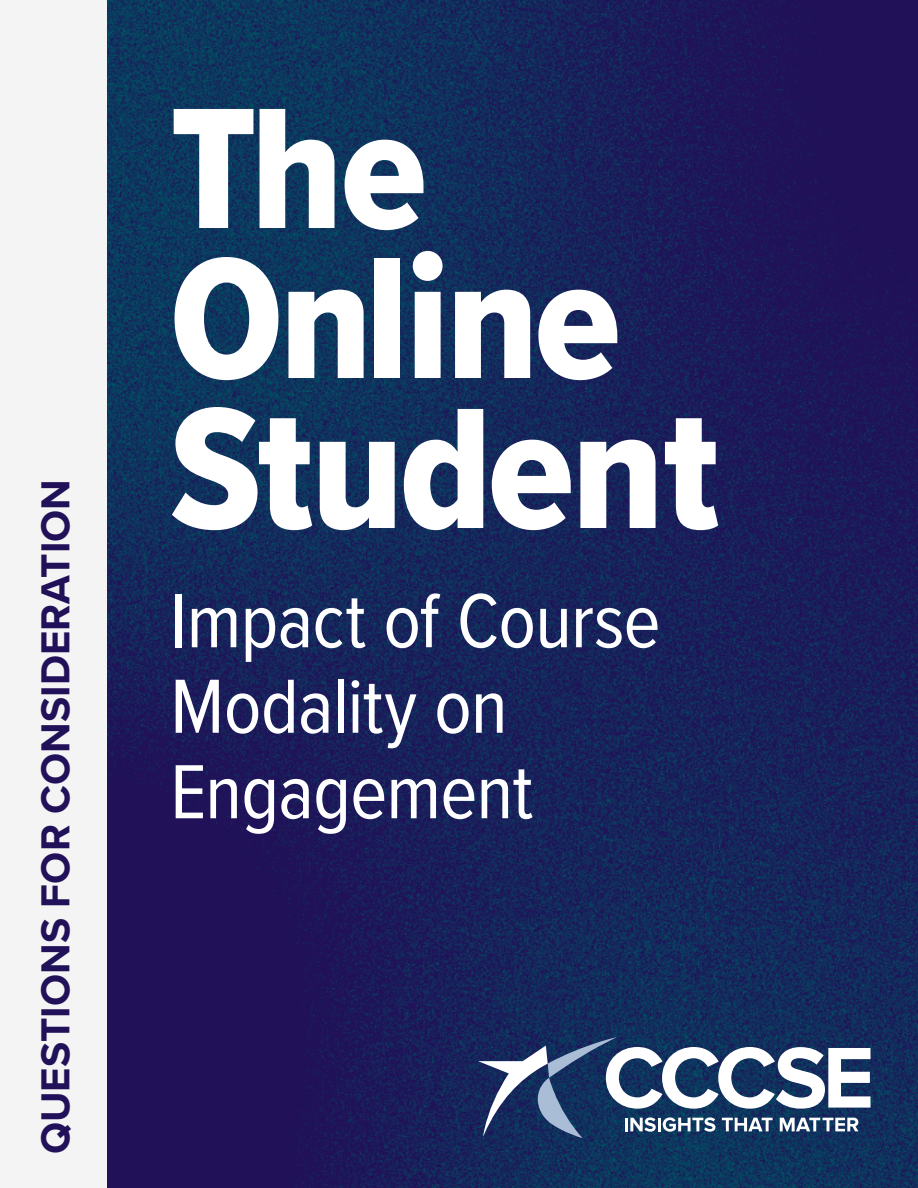
<style>
.page{position:relative;width:918px;height:1188px;background:#fff}
.page>*{position:absolute;margin:0;border:0;box-sizing:border-box;transform-origin:0 0}
.t1{font:178.5px/150px "Proxima Nova Cond Extrabld";letter-spacing:-.02em;color:#fff}
.t2{font:79.5px/85.5px "Proxima Nova Cond";letter-spacing:-.015em;color:#fff}
.t3{font:700 42px "Proxima Nova";color:#211159}
</style>
<div class="page">
<img style="left:107px;top:0;width:811px;height:1188px">
<svg style="left:478px;top:1037px;width:393px;height:101px"></svg>
<div style="left:0;top:0;width:107px;height:1188px;background:#f4f4f4"></div>
<p class="t3" style="left:24px;top:1154px;width:677px;rotate:-90deg">QUESTIONS FOR CONSIDERATION</p>
<p class="t1" style="left:170px;top:91px;width:551px">The<br>Online<br>Student</p>
<p class="t2" style="left:170px;top:575px;width:492px">Impact of Course<br>Modality on<br>Engagement</p>
</div>
